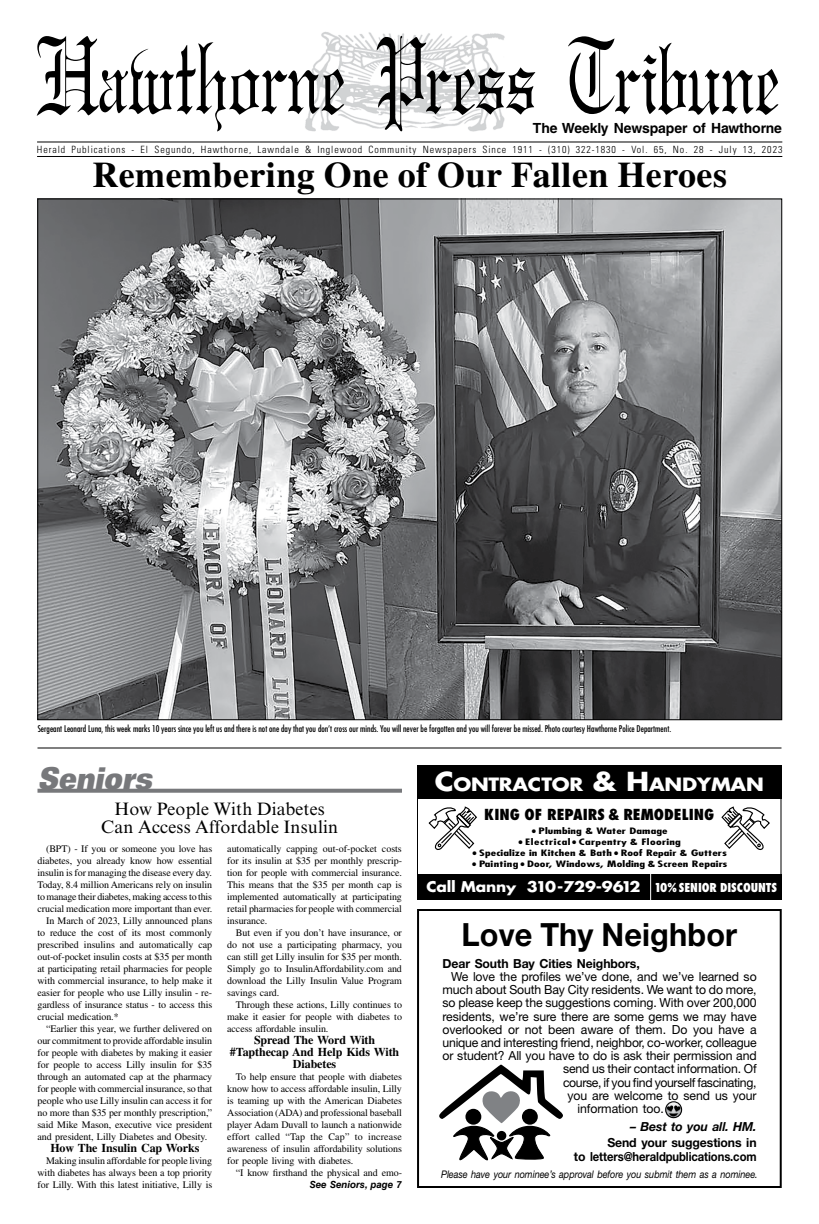
<style>
.page{position:relative;width:819px;height:1224px;background:#fff}
.page>*{position:absolute;margin:0;border:0;box-sizing:border-box;transform-origin:0 0}
.t1{font:100px "Gregorian";letter-spacing:-.01em;color:#000;scale:.78 1}
.t2{font:700 36px "Times LT Std";letter-spacing:.01em;color:#000}
.t3{font:700 32px "Helvetica Neue LT Std";letter-spacing:.005em;color:#000;scale:.96 1}
.t4{font:italic 30px "Univers LT Std X Black Ex";color:#77787b;scale:.7 1}
.t5{font:18px/18px "Times New Roman MT Std";letter-spacing:.01em;color:#000;text-align:center}
.t6{font:700 17.9px "Futura Std";letter-spacing:-.015em;color:#fff;scale:1.13 1}
.t7{font:800 condensed 14.8px "Futura Std";color:#000;scale:1.07 1}
.t8{font:700 14.4px "Futura Std";letter-spacing:-.01em;color:#fff;scale:1.07 1}
.t9{font:700 14px "Helvetica LT Std";letter-spacing:-.01em;color:#000}
.t10{font:12.5px "Helvetica Neue LT Std";letter-spacing:-.01em;color:#000}
.t11{font:700 12.5px/14px "Helvetica Neue LT Std";letter-spacing:-.01em;color:#000;text-align:right}
.t12{font:12.5px "Helvetica Neue LT Std";letter-spacing:-.03em;color:#000}
.t13{font:italic 700 12.5px "Helvetica Neue LT Std";letter-spacing:-.01em;color:#000}
.t14{font:700 12px/12px "Times LT Std";letter-spacing:-.005em;color:#000;text-align:center}
.t15{font:800 condensed 12px "Futura Std";letter-spacing:-.01em;color:#fff}
.t16{font:italic 10.5px "Helvetica Neue LT Std";letter-spacing:-.01em;color:#000;scale:.88 1}
.t17{font:10px/12px "Times LT Std";letter-spacing:-.01em;color:#000;text-align:justify}
.t18{font:300 condensed 10px "Univers LT Std";letter-spacing:.09em;color:#000}
.t19{font:italic 700 9.8px "Helvetica LT Std";color:#000}
.t20{font:condensed 9px "Futura Std";color:#000}
.t21{font:700 condensed 8.6px "Futura Std";letter-spacing:.01em;color:#000;scale:1.52 1}
.s1{font-size:25.5px}
.s2{font-weight:300;font-stretch:normal;font-size:10px}
.s3{font-size:7.7px}
.s4{font-size:7.8px}
.s5{font-size:12.8px}
</style>
<div class="page">
<div style="left:417px;top:874px;width:365px;height:26px;background:#000"></div>
<svg style="left:650px;top:874px;width:1px;height:26px"></svg>
<svg style="left:428px;top:806px;width:49px;height:44px"></svg>
<svg style="left:721px;top:806px;width:49px;height:44px"></svg>
<div style="left:417px;top:765px;width:365px;height:34px;background:#000"></div>
<div style="left:417px;top:909px;width:365px;height:279px;border:2px solid #000"></div>
<svg style="left:439px;top:1065px;width:124px;height:96px"></svg>
<img style="left:665px;top:1101px;width:18px;height:18px">
<div style="left:665px;top:1102px;width:17px;height:16px;border:1px solid #000;border-radius:50%"></div>
<svg style="left:667px;top:1105px;width:14px;height:11px"></svg>
<svg style="left:37px;top:789px;width:365px;height:4px"></svg>
<img style="left:305px;top:32px;width:200px;height:100px">
<hr style="left:37px;top:141px;width:745px;height:1px;background:#000">
<hr style="left:37px;top:156px;width:745px;height:1px;background:#000">
<img style="left:39px;top:201px;width:741px;height:517px">
<hr style="left:37px;top:748px;width:745px;height:1px;background:#000">
<h1 class="t1" style="left:36px;top:22px;width:956px">Hawthorne Press Tribune</h1>
<p class="t18" style="left:37px;top:143px;width:747px">Herald Publications - El Segundo, Hawthorne, Lawndale &amp; Inglewood Community Newspapers Since 1911 - (310) 322-1830 - Vol. 65, No. 28 - July 13, 2023</p>
<h3 class="t9" style="left:533px;top:119px;width:251px">The Weekly Newspaper of Hawthorne</h3>
<h2 class="t2" style="left:92px;top:153px;width:636px">Remembering One of Our Fallen Heroes</h2>
<p class="t20" style="left:38px;top:723px;width:635px">Sergeant Leonard Luna, this week marks 10 years since you left us and there is not one day that you don’t cross our minds. You will never be forgotten and you will forever be missed. Photo courtesy Hawthorne Police Department.</p>
<h3 class="t4" style="left:37px;top:760px;width:174px">Seniors</h3>
<h3 class="t5" style="left:101px;top:800px;width:238px">How People With Diabetes<br>Can Access Affordable Insulin</h3>
<p class="t17" style="left:46px;top:843px;width:168px">(BPT) - If you or someone you love has</p>
<p class="t17" style="left:37px;top:855px;width:176px">diabetes, you already know how essential</p>
<p class="t17" style="left:37px;top:867px;width:176px">insulin is for managing the disease every day.</p>
<p class="t17" style="left:37px;top:879px;width:176px">Today, 8.4 million Americans rely on insulin</p>
<p class="t17" style="left:37px;top:891px;width:176px">to manage their diabetes, making access to this</p>
<p class="t17" style="left:37px;top:903px;width:176px">crucial medication more important than ever.</p>
<p class="t17" style="left:46px;top:915px;width:168px">In March of 2023, Lilly announced plans</p>
<p class="t17" style="left:37px;top:927px;width:176px">to reduce the cost of its most commonly</p>
<p class="t17" style="left:37px;top:939px;width:176px">prescribed insulins and automatically cap</p>
<p class="t17" style="left:37px;top:951px;width:176px">out-of-pocket insulin costs at $35 per month</p>
<p class="t17" style="left:37px;top:963px;width:176px">at participating retail pharmacies for people</p>
<p class="t17" style="left:37px;top:975px;width:176px">with commercial insurance, to help make it</p>
<p class="t17" style="left:37px;top:987px;width:176px">easier for people who use Lilly insulin - re-</p>
<p class="t17" style="left:37px;top:999px;width:176px">gardless of insurance status - to access this</p>
<p class="t17" style="left:37px;top:1011px;width:83px">crucial medication.*</p>
<p class="t17" style="left:46px;top:1023px;width:168px">“Earlier this year, we further delivered on</p>
<p class="t17" style="left:37px;top:1035px;width:176px">our commitment to provide affordable insulin</p>
<p class="t17" style="left:37px;top:1047px;width:176px">for people with diabetes by making it easier</p>
<p class="t17" style="left:37px;top:1059px;width:176px">for people to access Lilly insulin for $35</p>
<p class="t17" style="left:37px;top:1071px;width:176px">through an automated cap at the pharmacy</p>
<p class="t17" style="left:37px;top:1083px;width:176px">for people with commercial insurance, so that</p>
<p class="t17" style="left:37px;top:1095px;width:176px">people who use Lilly insulin can access it for</p>
<p class="t17" style="left:37px;top:1107px;width:176px">no more than $35 per monthly prescription,”</p>
<p class="t17" style="left:37px;top:1119px;width:176px">said Mike Mason, executive vice president</p>
<p class="t17" style="left:37px;top:1131px;width:171px">and president, Lilly Diabetes and Obesity.</p>
<p class="t14" style="left:50px;top:1142px;width:150px">How The Insulin Cap Works</p>
<p class="t17" style="left:37px;top:1155px;width:176px;text-indent:9px">Making insulin affordable for people living with diabetes has always been a top priority for Lilly. With this latest initiative, Lilly is</p>
<p class="t17" style="left:227px;top:842px;width:176px">automatically capping out-of-pocket costs for its insulin at $35 per monthly prescrip&shy;tion for people with commercial insurance.<br>This means that the $35 per month cap is implemented automatically at participating retail pharmacies for people with commercial insurance.</p>
<p class="t17" style="left:227px;top:926px;width:176px;text-indent:9px">But even if you don’t have insurance, or do not use a participating pharmacy, you can still get Lilly insulin for $35 per month.<br>Simply go to InsulinAffordability.com and download the Lilly Insulin Value Program savings card.</p>
<p class="t17" style="left:227px;top:998px;width:176px;text-indent:9px">Through these actions, Lilly continues to make it easier for people with diabetes to access affordable insulin.</p>
<p class="t14" style="left:230px;top:1034px;width:171px">Spread The Word With #Tapthecap And Help Kids With<br>Diabetes</p>
<p class="t17" style="left:227px;top:1070px;width:176px;text-indent:9px">To help ensure that people with diabetes know how to access affordable insulin, Lilly is teaming up with the American Diabetes Association (ADA) and professional baseball player Adam Duvall to launch a nationwide effort called “Tap the Cap” to increase awareness of insulin affordability solutions for people living with diabetes.</p>
<p class="t17" style="left:236px;top:1166px;width:168px">“I know firsthand the physical and emo-</p>
<p class="t19" style="left:310px;top:1178px;width:94px">See Seniors, page 7</p>
<h3 class="t6" style="left:435px;top:773px;width:293px"><span class="s1">C</span>ONTRACTOR <span class="s1">&amp; H</span>ANDYMAN</h3>
<h3 class="t7" style="left:484px;top:806px;width:216px">KING OF REPAIRS &amp; REMODELING</h3>
<p class="t21" style="left:531px;top:826px;width:92px"><span class="s2">•</span> Plumbing &amp; Water Damage</p>
<p class="t21" style="left:518px;top:837px;width:109px"><span class="s2">•</span> Electrical<span class="s2">•</span> Car<span class="s3">p</span>entr<span class="s4">y</span> &amp; Flooring</p>
<p class="t21" style="left:471px;top:848px;width:170px"><span class="s2">•</span> Specialize in Kitchen &amp; Bath <span class="s2">•</span> Roof Re<span class="s4">p</span>air &amp; Gutters</p>
<p class="t21" style="left:471px;top:859px;width:170px"><span class="s2">•</span> Painting<span class="s2">•</span> Door, Windows, Molding &amp; Screen Repairs</p>
<h3 class="t8" style="left:427px;top:877px;width:201px">Call Mann<span class="s5">y</span> 310-729-9612</h3>
<p class="t15" style="left:654px;top:880px;width:124px">10% SENIOR DISCOUNTS</p>
<h3 class="t3" style="left:462px;top:915px;width:289px">Love Thy Neighbor</h3>
<p class="t11" style="left:443px;top:956px;width:199px">Dear South Bay Cities Neighbors,</p>
<p class="t10" style="left:451px;top:969px;width:307px">We love the profiles we’ve done, and we’ve learned so</p>
<p class="t10" style="left:443px;top:982px;width:316px">much about South Bay City residents. We want to do more,</p>
<p class="t10" style="left:443px;top:996px;width:316px">so please keep the suggestions coming. With over 200,000</p>
<p class="t10" style="left:443px;top:1009px;width:316px">residents, we’re sure there are some gems we may have</p>
<p class="t10" style="left:443px;top:1022px;width:316px">overlooked or not been aware of them. Do you have a</p>
<p class="t10" style="left:443px;top:1035px;width:316px">unique and interesting friend, neighbor, co-worker, colleague</p>
<p class="t10" style="left:443px;top:1048px;width:316px">or student? All you have to do is ask their permission and</p>
<p class="t10" style="left:563px;top:1062px;width:195px">send us their contact information. Of</p>
<p class="t12" style="left:563px;top:1075px;width:195px">course, if you find yourself fascinating,</p>
<p class="t10" style="left:568px;top:1088px;width:191px">you are welcome to send us your</p>
<p class="t10" style="left:578px;top:1101px;width:88px">information too.</p>
<p class="t13" style="left:630px;top:1119px;width:128px">– Best to you all. HM.</p>
<p class="t11" style="left:574px;top:1135px;width:184px">Send your suggestions in<br>to letters@heraldpublications.com</p>
<p class="t16" style="left:441px;top:1168px;width:361px">Please have your nominee’s approval before you submit them as a nominee.</p>
</div>
